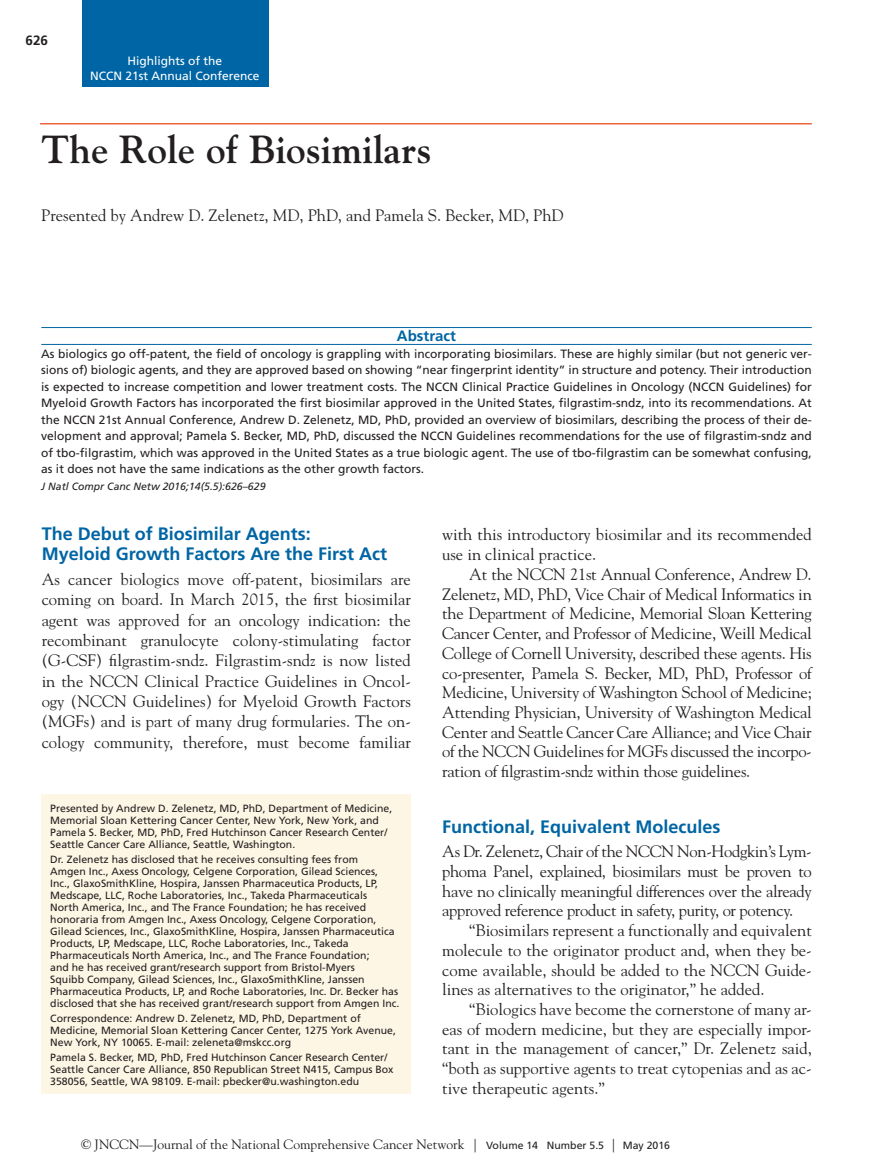
<style>
.page{position:relative;width:878px;height:1175px;background:#fff}
.page>*{position:absolute;margin:0;border:0;box-sizing:border-box;transform-origin:0 0}
.OAT{font:700 39px "Goudy Std";color:#231f20}
.t1{font:700 18px/20.4px "Frutiger LT Std";color:#0065a4}
.TXT{font:16.5px/19.8px "Goudy Std";color:#231f20;text-align:justify}
.TXT__flush{font:16.5px/20.4px "Goudy Std";color:#231f20;text-align:justify}
.OAA{font:16.5px "Goudy Std";color:#231f20}
.ABS_Header{font:700 15px "Frutiger LT Std";color:#0065a4}
.t2{font:13.5px "Goudy Std";color:#231f20}
.t3{font:700 13.5px "Frutiger LT Std";color:#231f20}
.ABS{font:12px/16.5px "Frutiger LT Std";color:#231f20;text-align:justify}
.t4{font:12px/14.4px "Frutiger LT Std";color:#fff;text-align:center}
.OFN3{font:10.5px/12px "Frutiger LT Std";color:#231f20}
.OFN4{font:10.5px/12px "Frutiger LT Std";color:#231f20}
.OFN1{font:10.5px/12px "Frutiger LT Std";color:#231f20}
.Citation{font:italic 10.5px "Frutiger LT Std";color:#231f20}
.s1{font-family:"Frutiger LT Std";font-size:10.5px}
</style>
<div class="page">
<hr style="left:40px;top:123px;width:771px;height:1px;background:#ed633e">
<div style="left:82px;top:0;width:187px;height:87px;background:#0065a4"></div>
<hr style="left:41px;top:327px;width:770px;height:1px;background:#0065a4">
<hr style="left:41px;top:344px;width:770px;height:1px;background:#0065a4">
<div style="left:41px;top:795px;width:370px;height:299px;background:#fef6e5"></div>
<p class="t3" style="left:26px;top:32px;width:24px">626</p>
<p class="t4" style="left:90px;top:54px;width:171px">Highlights of the<br>NCCN 21st Annual Conference</p>
<p class="OAT" style="left:41px;top:126px;width:392px">The Role of Biosimilars</p>
<p class="OAA" style="left:41px;top:205px;width:523px">Presented by Andrew D. Zelenetz, MD, PhD, and Pamela S. Becker, MD, PhD</p>
<p class="ABS_Header" style="left:397px;top:327px;width:61px">Abstract</p>
<p class="ABS" style="left:41px;top:345px;width:772px">As biologics go off-patent, the field of oncology is grappling with incorporating biosimilars. These are highly similar (but not generic ver&shy;sions of) biologic agents, and they are approved based on showing “near fingerprint identity” in structure and potency. Their introduction is expected to increase competition and lower treatment costs. The NCCN Clinical Practice Guidelines in Oncology (NCCN Guidelines) for Myeloid Growth Factors has incorporated the first biosimilar approved in the United States, filgrastim-sndz, into its recommendations. At the NCCN 21st Annual Conference, Andrew D. Zelenetz, MD, PhD, provided an overview of biosimilars, describing the process of their de&shy;velopment and approval; Pamela S. Becker, MD, PhD, discussed the NCCN Guidelines recommendations for the use of filgrastim-sndz and of tbo-filgrastim, which was approved in the United States as a true biologic agent. The use of tbo-filgrastim can be somewhat confusing, as it does not have the same indications as the other growth factors.</p>
<p class="Citation" style="left:41px;top:480px;width:226px">J Natl Compr Canc Netw 2016;14(5.5):626–629</p>
<h1 class="t1" style="left:42px;top:523px;width:347px">The Debut of Biosimilar Agents:<br>Myeloid Growth Factors Are the First Act</h1>
<p class="TXT__flush" style="left:42px;top:569px;width:371px">As cancer biologics move off-patent, biosimilars are coming on board. In March 2015, the first biosimilar agent was approved for an oncology indication: the recombinant granulocyte colony-stimulating factor (G-CSF) filgrastim-sndz. Filgrastim-sndz is now listed in the NCCN Clinical Practice Guidelines in Oncol&shy;ogy (NCCN Guidelines) for Myeloid Growth Factors (MGFs) and is part of many drug formularies. The on&shy;cology community, therefore, must become familiar</p>
<p class="TXT__flush" style="left:442px;top:524px;width:371px;line-height:19.8px">with this introductory biosimilar and its recommended use in clinical practice.</p>
<p class="TXT" style="left:442px;top:564px;width:371px;text-indent:27px">At the NCCN 21st Annual Conference, Andrew D.<br>Zelenetz, MD, PhD, Vice Chair of Medical Informatics in the Department of Medicine, Memorial Sloan Kettering Cancer Center, and Professor of Medicine, Weill Medical College of Cornell University, described these agents. His co-presenter, Pamela S. Becker, MD, PhD, Professor of Medicine, University of Washington School of Medicine; Attending Physician, University of Washington Medical Center and Seattle Cancer Care Alliance; and Vice Chair of the NCCN Guidelines for MGFs discussed the incorpo&shy;ration of filgrastim-sndz within those guidelines.</p>
<h1 class="t1" style="left:442px;top:816px;width:280px">Functional, Equivalent Molecules</h1>
<p class="TXT__flush" style="left:442px;top:841px;width:371px;line-height:19.8px">As Dr. Zelenetz, Chair of the NCCN Non-Hodgkin’s Lym&shy;phoma Panel, explained, biosimilars must be proven to have no clinically meaningful differences over the already approved reference product in safety, purity, or potency.</p>
<p class="TXT" style="left:442px;top:920px;width:371px;text-indent:27px">“Biosimilars represent a functionally and equivalent molecule to the originator product and, when they be&shy;come available, should be added to the NCCN Guide&shy;lines as alternatives to the originator,” he added.</p>
<p class="TXT" style="left:442px;top:999px;width:371px;text-indent:27px">“Biologics have become the cornerstone of many ar&shy;eas of modern medicine, but they are especially impor&shy;tant in the management of cancer,” Dr. Zelenetz said, “both as supportive agents to treat cytopenias and as ac&shy;tive therapeutic agents.”</p>
<p class="OFN1" style="left:50px;top:802px;width:343px">Presented by Andrew D. Zelenetz, MD, PhD, Department of Medicine, Memorial Sloan Kettering Cancer Center, New York, New York, and Pamela S. Becker, MD, PhD, Fred Hutchinson Cancer Research Center/ Seattle Cancer Care Alliance, Seattle, Washington.</p>
<p class="OFN3" style="left:50px;top:853px;width:350px">Dr. Zelenetz has disclosed that he receives consulting fees from<br>Amgen Inc., Axess Oncology, Celgene Corporation, Gilead Sciences, Inc., GlaxoSmithKline, Hospira, Janssen Pharmaceutica Products, LP, Medscape, LLC, Roche Laboratories, Inc., Takeda Pharmaceuticals<br>North America, Inc., and The France Foundation; he has received honoraria from Amgen Inc., Axess Oncology, Celgene Corporation, Gilead Sciences, Inc., GlaxoSmithKline, Hospira, Janssen Pharmaceutica Products, LP, Medscape, LLC, Roche Laboratories, Inc., Takeda Pharmaceuticals North America, Inc., and The France Foundation;<br>and he has received grant/research support from Bristol-Myers<br>Squibb Company, Gilead Sciences, Inc., GlaxoSmithKline, Janssen Pharmaceutica Products, LP, and Roche Laboratories, Inc. Dr. Becker has disclosed that she has received grant/research support from Amgen Inc.</p>
<p class="OFN4" style="left:50px;top:1012px;width:347px">Correspondence: Andrew D. Zelenetz, MD, PhD, Department of<br>Medicine, Memorial Sloan Kettering Cancer Center, 1275 York Avenue,<br>New York, NY 10065. E-mail: zeleneta@mskcc.org</p>
<p class="OFN4" style="left:50px;top:1051px;width:345px">Pamela S. Becker, MD, PhD, Fred Hutchinson Cancer Research Center/<br>Seattle Cancer Care Alliance, 850 Republican Street N415, Campus Box<br>358056, Seattle, WA 98109. E-mail: pbecker@u.washington.edu</p>
<p class="t2" style="left:81px;top:1135px;width:590px">© JNCCN—Journal of the National Comprehensive Cancer Network | <span class="s1">Volume 14 Number 5.5</span> | <span class="s1">May 2016</span></p>
</div>
